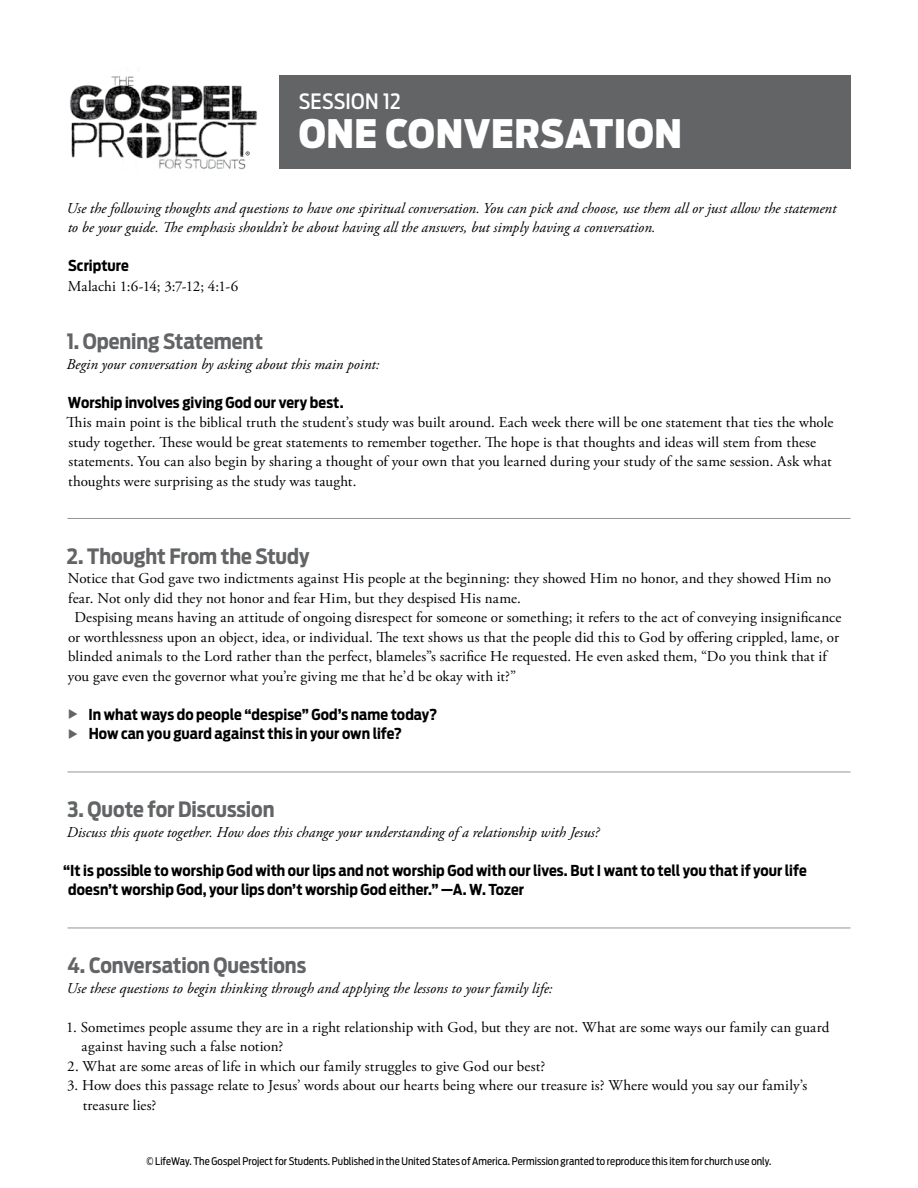
<style>
.page{position:relative;width:918px;height:1188px;background:#fff}
.page>*{position:absolute;margin:0;border:0;box-sizing:border-box;transform-origin:0 0}
.t1{font:900 39px "Antenna Cond";letter-spacing:.015em;color:#fff}
.t2{font:700 21px "Antenna Cond";letter-spacing:-.005em;color:#636466}
.t3{font:500 21px "Antenna Cond";letter-spacing:.01em;color:#fff}
.t4{font:15px/19.5px "Adobe Garamond Pro";letter-spacing:.01em;color:#000}
.t5{font:italic 15px/19.5px "Adobe Garamond Pro";color:#000}
.t6{font:700 15px/19.5px "Antenna Cond";letter-spacing:.005em;color:#000}
.t7{font:10.5px "Antenna Cond";letter-spacing:.005em;color:#000}
</style>
<div class="page">
<div style="left:279px;top:75px;width:571px;height:94px;background:#636466"></div>
<hr style="left:68px;top:518px;width:782px;height:1px;background:#939598">
<hr style="left:68px;top:772px;width:782px;height:1px;background:#939598">
<hr style="left:68px;top:928px;width:782px;height:1px;background:#939598">
<img style="left:111px;top:76px;width:23px;height:6px">
<img style="left:70px;top:82px;width:187px;height:76px">
<img style="left:140px;top:158px;width:106px;height:12px">
<svg style="left:246px;top:151px;width:4px;height:4px"></svg>
<h2 class="t3" style="left:299px;top:89px;width:104px">SESSION 12</h2>
<h1 class="t1" style="left:299px;top:111px;width:385px">ONE CONVERSATION</h1>
<p class="t5" style="left:67px;top:199px;width:771px">Use the following thoughts and questions to have one spiritual conversation. You can pick and choose, use them all or just allow the statement to be your guide. The emphasis shouldn’t be about having all the answers, but simply having a conversation.</p>
<p class="t6" style="left:68px;top:256px;width:62px">Scripture</p>
<p class="t4" style="left:68px;top:277px;width:172px">Malachi 1:6-14; 3:7-12; 4:1-6</p>
<h2 class="t2" style="left:67px;top:329px;width:198px">1. Opening Statement</h2>
<p class="t5" style="left:67px;top:355px;width:315px">Begin your conversation by asking about this main point:</p>
<p class="t6" style="left:68px;top:393px;width:277px">Worship involves giving God our very best.</p>
<p class="t4" style="left:67px;top:413px;width:768px">This main point is the biblical truth the student’s study was built around. Each week there will be one statement that ties the whole study together. These would be great statements to remember together. The hope is that thoughts and ideas will stem from these statements. You can also begin by sharing a thought of your own that you learned during your study of the same session. Ask what thoughts were surprising as the study was taught.</p>
<h2 class="t2" style="left:67px;top:544px;width:244px">2. Thought From the Study</h2>
<p class="t4" style="left:68px;top:569px;width:765px">Notice that God gave two indictments against His people at the beginning: they showed Him no honor, and they showed Him no</p>
<p class="t4" style="left:68px;top:589px;width:454px">fear. Not only did they not honor and fear Him, but they despised His name.</p>
<p class="t4" style="left:74px;top:608px;width:768px">Despising means having an attitude of ongoing disrespect for someone or something; it refers to the act of conveying insignificance</p>
<p class="t4" style="left:68px;top:628px;width:772px">or worthlessness upon an object, idea, or individual. The text shows us that the people did this to God by offering crippled, lame, or</p>
<p class="t4" style="left:68px;top:647px;width:760px">blinded animals to the Lord rather than the perfect, blameles”s sacrifice He requested. He even asked them, “Do you think that if</p>
<p class="t4" style="left:68px;top:667px;width:450px">you gave even the governor what you’re giving me that he’d be okay with it?”</p>
<p class="t6" style="left:89px;top:705px;width:351px">In what ways do people “despise” God’s name today?<br>How can you guard against this in your own life?</p>
<h2 class="t2" style="left:67px;top:797px;width:209px">3. Quote for Discussion</h2>
<p class="t5" style="left:67px;top:823px;width:534px">Discuss this quote together. How does this change your understanding of a relationship with Jesus?</p>
<p class="t6" style="left:68px;top:861px;width:740px;text-indent:-5px">“It is possible to worship God with our lips and not worship God with our lives. But I want to tell you that if your life doesn’t worship God, your lips don’t worship God either.” —A. W. Tozer</p>
<h2 class="t2" style="left:68px;top:953px;width:240px">4. Conversation Questions</h2>
<p class="t5" style="left:67px;top:979px;width:488px">Use these questions to begin thinking through and applying the lessons to your family life:</p>
<p class="t4" style="left:82px;top:1018px;width:749px;text-indent:-15px">1. Sometimes people assume they are in a right relationship with God, but they are not. What are some ways our family can guard against having such a false notion?</p>
<p class="t4" style="left:67px;top:1057px;width:480px">2. What are some areas of life in which our family struggles to give God our best?</p>
<p class="t4" style="left:83px;top:1076px;width:726px;text-indent:-16px">3. How does this passage relate to Jesus’ words about our hearts being where our treasure is? Where would you say our family’s treasure lies?</p>
<p class="t7" style="left:147px;top:1155px;width:626px">© LifeWay. The Gospel Project for Students. Published in the United States of America. Permission granted to reproduce this item for church use only.</p>
</div>
